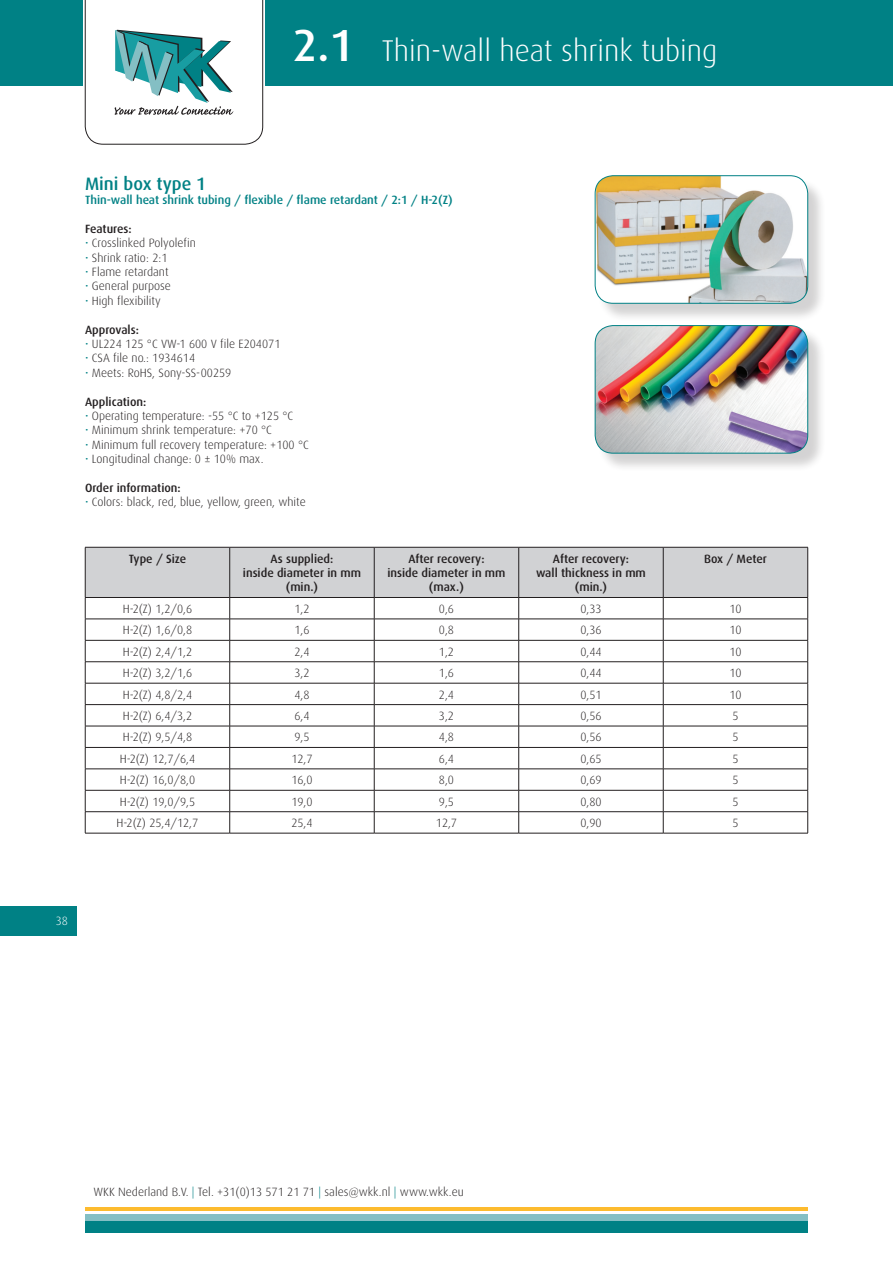
<style>
.page{position:relative;width:893px;height:1263px;background:#fff}
.page>*{position:absolute;margin:0;border:0;box-sizing:border-box;transform-origin:0 0}
.t1{font:300 30px "Dax";color:#fff}
.t2{font:500 18px "Dax";color:#008185}
.t3{font:300 12px "Dax";color:#231f20}
.t4{font:500 12px/14.4px "Dax";color:#231f20;text-align:center}
.t5{font:500 12px "Dax";color:#008185}
.t6{font:300 12px "Dax";color:#fff}
.s1{font-weight:500;font-size:45px}
.s2{color:#008185}
</style>
<div class="page">
<svg style="left:85px;top:547px;width:723px;height:286px"></svg>
<hr style="left:85px;top:833px;width:145px;height:1px;background:#231f20">
<hr style="left:230px;top:833px;width:144px;height:1px;background:#231f20">
<hr style="left:374px;top:833px;width:145px;height:1px;background:#231f20">
<hr style="left:519px;top:833px;width:144px;height:1px;background:#231f20">
<hr style="left:663px;top:833px;width:145px;height:1px;background:#231f20">
<div style="left:597px;top:178px;width:230px;height:144px;background:#231f20;opacity:.2"></div>
<img style="left:595px;top:176px;width:213px;height:127px">
<div style="left:595px;top:176px;width:213px;height:127px;border:1px solid #008185;border-radius:18px"></div>
<div style="left:597px;top:328px;width:230px;height:144px;background:#231f20;opacity:.2"></div>
<img style="left:595px;top:326px;width:213px;height:127px">
<div style="left:595px;top:325px;width:213px;height:128px;border:1px solid #008185;border-radius:18px"></div>
<div style="left:0;top:0;width:83px;height:85px;background:#008185"></div>
<svg style="left:85px;top:0;width:178px;height:145px"></svg>
<div style="left:265px;top:0;width:628px;height:85px;background:#008185"></div>
<div style="left:85px;top:1220px;width:723px;height:13px;background:#008185"></div>
<div style="left:85px;top:1214px;width:723px;height:6px;background:#84bfc4"></div>
<hr style="left:85px;top:1208px;width:723px;height:3px;background:#fdbb2e">
<div style="left:0;top:906px;width:77px;height:29px;background:#008185"></div>
<h1 class="t1" style="left:293px;top:34px;width:426px"><span class="s1">2.1</span> Thin-wall heat shrink tubing</h1>
<h2 class="t2" style="left:85px;top:173px;width:123px">Mini box type 1</h2>
<p class="t5" style="left:85px;top:193px;width:369px">Thin-wall heat shrink tubing / flexible / flame retardant / 2:1 / H-2(Z)</p>
<p class="t4" style="left:85px;top:222px;width:48px">Features:</p>
<p class="t3" style="left:85px;top:237px;width:112px"><span class="s2">•</span> Crosslinked Polyolefin</p>
<p class="t3" style="left:85px;top:251px;width:84px"><span class="s2">•</span> Shrink ratio: 2:1</p>
<p class="t3" style="left:85px;top:265px;width:85px"><span class="s2">•</span> Flame retardant</p>
<p class="t3" style="left:85px;top:280px;width:87px"><span class="s2">•</span> General purpose</p>
<p class="t3" style="left:85px;top:294px;width:77px"><span class="s2">•</span> High flexibility</p>
<p class="t4" style="left:85px;top:322px;width:55px">Approvals:</p>
<p class="t3" style="left:85px;top:337px;width:197px"><span class="s2">•</span> UL224 125 °C VW-1 600 V file E204071</p>
<p class="t3" style="left:85px;top:352px;width:112px"><span class="s2">•</span> CSA file no.: 1934614</p>
<p class="t3" style="left:85px;top:366px;width:148px"><span class="s2">•</span> Meets: RoHS, Sony-SS-00259</p>
<p class="t4" style="left:85px;top:394px;width:63px">Application:</p>
<p class="t3" style="left:85px;top:409px;width:210px"><span class="s2">•</span> Operating temperature: -55 °C to +125 °C</p>
<p class="t3" style="left:85px;top:424px;width:188px"><span class="s2">•</span> Minimum shrink temperature: +70 °C</p>
<p class="t3" style="left:85px;top:438px;width:225px"><span class="s2">•</span> Minimum full recovery temperature: +100 °C</p>
<p class="t3" style="left:85px;top:453px;width:180px"><span class="s2">•</span> Longitudinal change: 0 ± 10% max.</p>
<p class="t4" style="left:85px;top:481px;width:97px">Order information:</p>
<p class="t3" style="left:85px;top:496px;width:222px"><span class="s2">•</span> Colors: black, red, blue, yellow, green, white</p>
<p class="t4" style="left:129px;top:551px;width:59px">Type / Size</p>
<p class="t4" style="left:243px;top:551px;width:120px">As supplied:<br>inside diameter in mm (min.)</p>
<p class="t4" style="left:387px;top:551px;width:120px">After recovery:<br>inside diameter in mm (max.)</p>
<p class="t4" style="left:536px;top:551px;width:111px">After recovery:<br>wall thickness in mm (min.)</p>
<p class="t4" style="left:704px;top:551px;width:64px">Box / Meter</p>
<p class="t3" style="left:123px;top:602px;width:71px">H-2(Z) 1,2/0,6</p>
<p class="t3" style="left:294px;top:602px;width:17px">1,2</p>
<p class="t3" style="left:439px;top:602px;width:17px">0,6</p>
<p class="t3" style="left:580px;top:602px;width:23px">0,33</p>
<p class="t3" style="left:729px;top:602px;width:14px">10</p>
<p class="t3" style="left:123px;top:624px;width:71px">H-2(Z) 1,6/0,8</p>
<p class="t3" style="left:294px;top:624px;width:17px">1,6</p>
<p class="t3" style="left:439px;top:624px;width:17px">0,8</p>
<p class="t3" style="left:580px;top:624px;width:23px">0,36</p>
<p class="t3" style="left:729px;top:624px;width:14px">10</p>
<p class="t3" style="left:123px;top:645px;width:71px">H-2(Z) 2,4/1,2</p>
<p class="t3" style="left:294px;top:645px;width:17px">2,4</p>
<p class="t3" style="left:439px;top:645px;width:17px">1,2</p>
<p class="t3" style="left:580px;top:645px;width:23px">0,44</p>
<p class="t3" style="left:729px;top:645px;width:14px">10</p>
<p class="t3" style="left:123px;top:666px;width:71px">H-2(Z) 3,2/1,6</p>
<p class="t3" style="left:294px;top:666px;width:17px">3,2</p>
<p class="t3" style="left:439px;top:666px;width:17px">1,6</p>
<p class="t3" style="left:580px;top:666px;width:23px">0,44</p>
<p class="t3" style="left:729px;top:666px;width:14px">10</p>
<p class="t3" style="left:123px;top:688px;width:71px">H-2(Z) 4,8/2,4</p>
<p class="t3" style="left:294px;top:688px;width:17px">4,8</p>
<p class="t3" style="left:439px;top:688px;width:17px">2,4</p>
<p class="t3" style="left:580px;top:688px;width:23px">0,51</p>
<p class="t3" style="left:729px;top:688px;width:14px">10</p>
<p class="t3" style="left:123px;top:709px;width:71px">H-2(Z) 6,4/3,2</p>
<p class="t3" style="left:294px;top:709px;width:17px">6,4</p>
<p class="t3" style="left:439px;top:709px;width:17px">3,2</p>
<p class="t3" style="left:580px;top:709px;width:23px">0,56</p>
<p class="t3" style="left:732px;top:709px;width:8px">5</p>
<p class="t3" style="left:123px;top:731px;width:71px">H-2(Z) 9,5/4,8</p>
<p class="t3" style="left:294px;top:731px;width:17px">9,5</p>
<p class="t3" style="left:439px;top:731px;width:17px">4,8</p>
<p class="t3" style="left:580px;top:731px;width:23px">0,56</p>
<p class="t3" style="left:732px;top:731px;width:8px">5</p>
<p class="t3" style="left:120px;top:752px;width:77px">H-2(Z) 12,7/6,4</p>
<p class="t3" style="left:291px;top:752px;width:23px">12,7</p>
<p class="t3" style="left:439px;top:752px;width:17px">6,4</p>
<p class="t3" style="left:580px;top:752px;width:23px">0,65</p>
<p class="t3" style="left:732px;top:752px;width:8px">5</p>
<p class="t3" style="left:120px;top:773px;width:77px">H-2(Z) 16,0/8,0</p>
<p class="t3" style="left:291px;top:773px;width:23px">16,0</p>
<p class="t3" style="left:439px;top:773px;width:17px">8,0</p>
<p class="t3" style="left:580px;top:773px;width:23px">0,69</p>
<p class="t3" style="left:732px;top:773px;width:8px">5</p>
<p class="t3" style="left:120px;top:795px;width:77px">H-2(Z) 19,0/9,5</p>
<p class="t3" style="left:291px;top:795px;width:23px">19,0</p>
<p class="t3" style="left:439px;top:795px;width:17px">9,5</p>
<p class="t3" style="left:580px;top:795px;width:23px">0,80</p>
<p class="t3" style="left:732px;top:795px;width:8px">5</p>
<p class="t3" style="left:117px;top:816px;width:83px">H-2(Z) 25,4/12,7</p>
<p class="t3" style="left:291px;top:816px;width:23px">25,4</p>
<p class="t3" style="left:436px;top:816px;width:23px">12,7</p>
<p class="t3" style="left:580px;top:816px;width:23px">0,90</p>
<p class="t3" style="left:732px;top:816px;width:8px">5</p>
<p class="t6" style="left:56px;top:915px;width:14px">38</p>
<p class="t3" style="left:94px;top:1185px;width:372px">WKK Nederland B.V. <span class="s2">|</span> Tel. +31(0)13 571 21 71 <span class="s2">|</span> sales@wkk.nl <span class="s2">|</span> www.wkk.eu</p>
</div>
